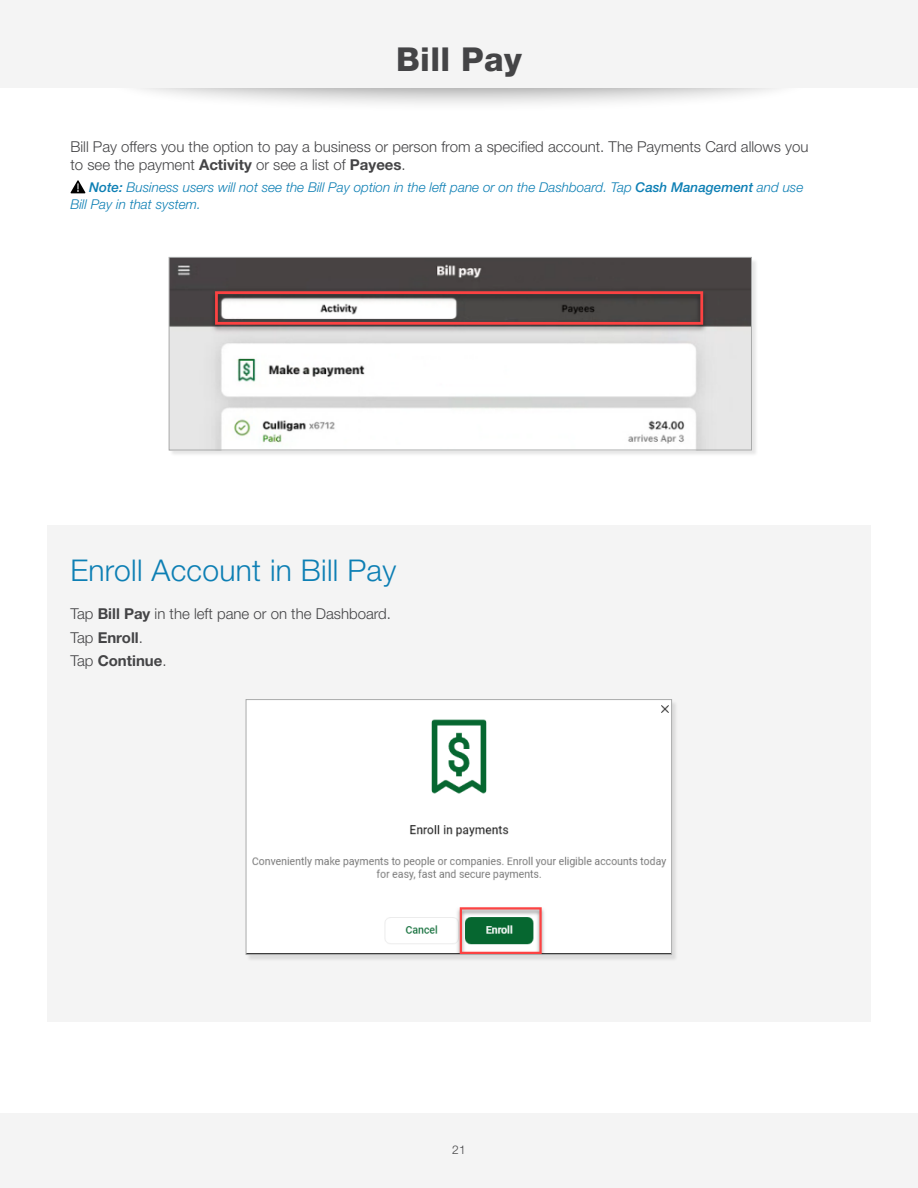
<style>
.page{position:relative;width:918px;height:1188px;background:#fff}
.page>*{position:absolute;margin:0;border:0;box-sizing:border-box;transform-origin:0 0}
.t1{font:800 33px "Helvetica Neue LT Std";letter-spacing:.01em;color:#444446}
.t2{font:300 30px "Helvetica Neue LT Std";letter-spacing:.01em;color:#0d7fb4}
.t3{font:300 15px/23.4px "Helvetica Neue LT Std";color:#444446}
.t4{font:italic 300 13.5px/16.5px "Helvetica Neue LT Std";color:#0d7fb4}
.t5{font:300 12px "Helvetica Neue LT Std";color:#444446}
.s1{font-weight:700}
.s2{font-weight:500}
</style>
<div class="page">
<div style="left:0;top:1113px;width:918px;height:75px;background:#f4f4f4"></div>
<div style="left:98px;top:6px;width:722px;height:107px;background:#000;opacity:.4"></div>
<div style="left:0;top:0;width:918px;height:88px;background:#f4f4f4"></div>
<div style="left:47px;top:525px;width:824px;height:497px;background:#f4f4f4"></div>
<div style="left:247px;top:700px;width:431px;height:261px;background:#000;opacity:.1"></div>
<img style="left:248px;top:701px;width:422px;height:252px">
<div style="left:246px;top:699px;width:426px;height:256px;border:1px solid #a9aaaa"></div>
<div style="left:170px;top:258px;width:588px;height:199px;background:#000;opacity:.1"></div>
<img style="left:171px;top:259px;width:579px;height:189px">
<div style="left:169px;top:257px;width:583px;height:193px;border:1px solid #a9aaaa"></div>
<svg style="left:70px;top:180px;width:16px;height:13px"></svg>
<h1 class="t1" style="left:396px;top:39px;width:127px">Bill Pay</h1>
<p class="t3" style="left:70px;top:138px;width:739px;line-height:18px">Bill Pay offers you the option to pay a business or person from a specified account. The Payments Card allows you to see the payment <span class="s1">Activity</span> or see a list of <span class="s1">Payees</span>.</p>
<p class="t4" style="left:70px;top:179px;width:734px;text-indent:19px"><span class="s2">Note:</span> Business users will not see the Bill Pay option in the left pane or on the Dashboard. Tap <span class="s2">Cash Management</span> and use<br>Bill Pay in that system.</p>
<h2 class="t2" style="left:70px;top:552px;width:327px">Enroll Account in Bill Pay</h2>
<p class="t3" style="left:70px;top:602px;width:319px">Tap <span class="s1">Bill Pay</span> in the left pane or on the Dashboard.<br>Tap <span class="s1">Enroll</span>.<br>Tap <span class="s1">Continue</span>.</p>
<p class="t5" style="left:452px;top:1142px;width:15px">21</p>
</div>
